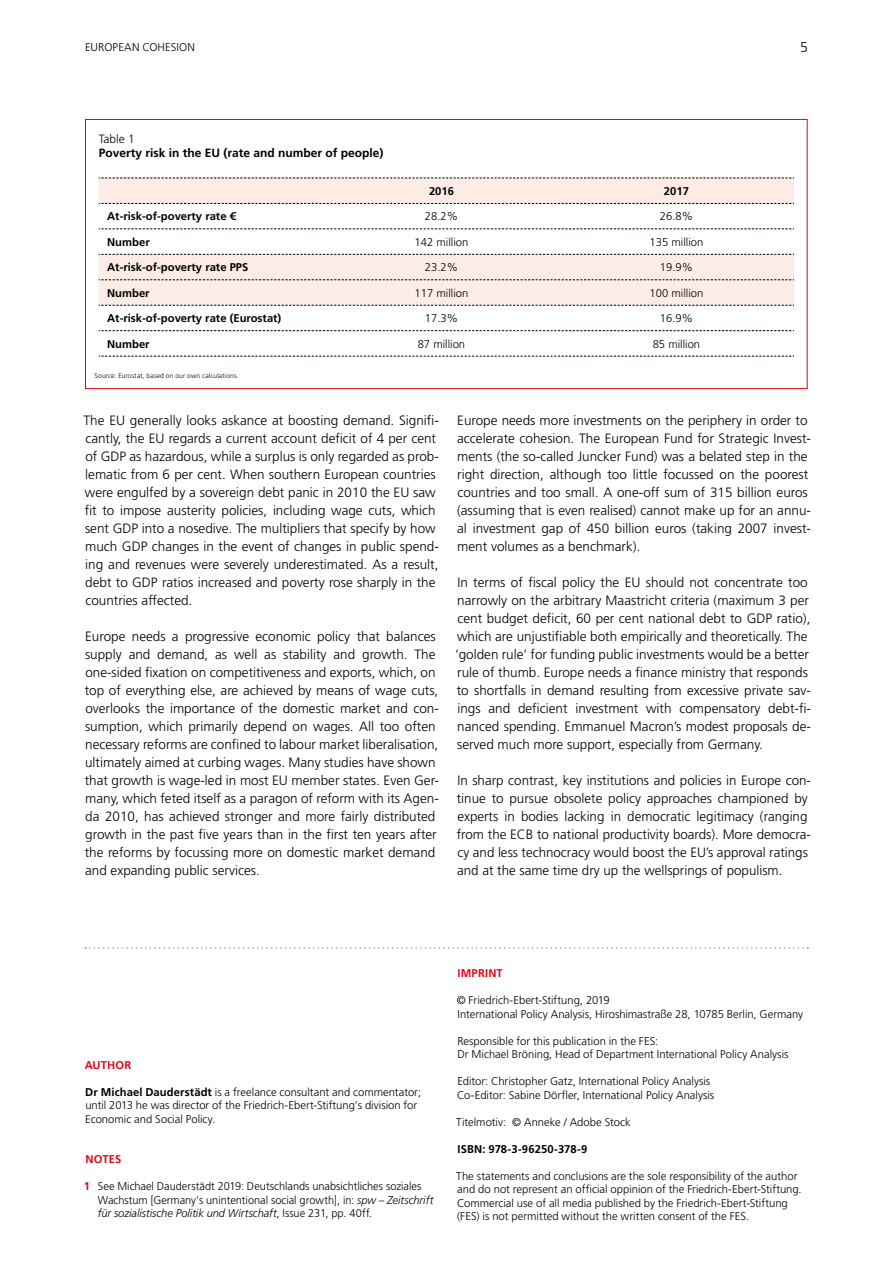
<style>
.page{position:relative;width:893px;height:1263px;background:#fff}
.page>*{position:absolute;margin:0;border:0;box-sizing:border-box;transform-origin:0 0}
.t1{font:300 14.1px "Frutiger LT Std";color:#000}
.t2{font:300 13.5px/18px "Frutiger LT Std";color:#000}
.t3{font:700 12px "Frutiger LT Std";color:#000}
.t4{font:300 12px "Frutiger LT Std";color:#000}
.t5{font:300 11.25px/13.5px "Frutiger LT Std";color:#000}
.t6{font:700 11.25px "Frutiger LT Std";color:#000}
.t7{font:700 11.25px "Frutiger LT Std";letter-spacing:.015em;color:#e3051b}
.t8{font:300 6.75px "Frutiger LT Std";letter-spacing:.015em;color:#000}
.s1{font-weight:700}
.s2{font-weight:700;color:#e30613}
.s3{font-style:italic}
</style>
<div class="page">
<div style="left:99px;top:179px;width:695px;height:24px;background:#fdece5"></div>
<svg style="left:99px;top:229px;width:695px;height:127px"></svg>
<svg style="left:99px;top:178px;width:695px;height:1px"></svg>
<svg style="left:99px;top:203px;width:695px;height:1px"></svg>
<svg style="left:99px;top:228px;width:695px;height:1px"></svg>
<svg style="left:99px;top:305px;width:695px;height:1px"></svg>
<svg style="left:99px;top:330px;width:695px;height:1px"></svg>
<svg style="left:99px;top:356px;width:695px;height:1px"></svg>
<svg style="left:99px;top:254px;width:695px;height:1px"></svg>
<svg style="left:99px;top:279px;width:695px;height:1px"></svg>
<div style="left:85px;top:119px;width:723px;height:270px;border:1px solid #e30613"></div>
<svg style="left:85px;top:947px;width:723px;height:2px"></svg>
<p class="t5" style="left:85px;top:41px;width:111px">EUROPEAN COHESION</p>
<p class="t1" style="left:800px;top:40px;width:9px">5</p>
<p class="t4" style="left:99px;top:132px;width:38px">Table 1</p>
<p class="t3" style="left:99px;top:146px;width:286px">Poverty risk in the EU (rate and number of people)</p>
<p class="t6" style="left:429px;top:184px;width:27px">2016</p>
<p class="t6" style="left:664px;top:184px;width:27px">2017</p>
<p class="t6" style="left:107px;top:210px;width:130px">At-risk-of-poverty rate €</p>
<p class="t5" style="left:425px;top:210px;width:35px">28.2%</p>
<p class="t5" style="left:660px;top:210px;width:35px">26.8%</p>
<p class="t6" style="left:107px;top:235px;width:44px">Number</p>
<p class="t5" style="left:415px;top:235px;width:55px">142 million</p>
<p class="t5" style="left:650px;top:235px;width:55px">135 million</p>
<p class="t6" style="left:107px;top:261px;width:143px">At-risk-of-poverty rate PPS</p>
<p class="t5" style="left:425px;top:261px;width:35px">23.2%</p>
<p class="t5" style="left:660px;top:261px;width:35px">19.9%</p>
<p class="t6" style="left:107px;top:286px;width:44px">Number</p>
<p class="t5" style="left:415px;top:286px;width:55px">117 million</p>
<p class="t5" style="left:650px;top:286px;width:55px">100 million</p>
<p class="t6" style="left:107px;top:312px;width:176px">At-risk-of-poverty rate (Eurostat)</p>
<p class="t5" style="left:425px;top:312px;width:35px">17.3%</p>
<p class="t5" style="left:660px;top:312px;width:35px">16.9%</p>
<p class="t6" style="left:107px;top:337px;width:44px">Number</p>
<p class="t5" style="left:418px;top:337px;width:49px">87 million</p>
<p class="t5" style="left:653px;top:337px;width:49px">85 million</p>
<p class="t8" style="left:95px;top:372px;width:146px">Source: Eurostat, based on our own calculations.</p>
<p class="t2" style="left:83px;top:412px;width:357px">The EU generally looks askance at boosting demand. Signifi&shy;cantly, the EU regards a current account deficit of 4 per cent of GDP as hazardous, while a surplus is only regarded as prob&shy;lematic from 6 per cent. When southern European countries were engulfed by a sovereign debt panic in 2010 the EU saw fit to impose austerity policies, including wage cuts, which sent GDP into a nosedive. The multipliers that specify by how much GDP changes in the event of changes in public spend&shy;ing and revenues were severely underestimated. As a result, debt to GDP ratios increased and poverty rose sharply in the countries affected.</p>
<p class="t2" style="left:85px;top:628px;width:356px">Europe needs a progressive economic policy that balances supply and demand, as well as stability and growth. The one-sided fixation on competitiveness and exports, which, on top of everything else, are achieved by means of wage cuts, overlooks the importance of the domestic market and con&shy;sumption, which primarily depend on wages. All too often necessary reforms are confined to labour market liberalisation, ultimately aimed at curbing wages. Many studies have shown that growth is wage-led in most EU member states. Even Ger&shy;many, which feted itself as a paragon of reform with its Agen&shy;da 2010, has achieved stronger and more fairly distributed growth in the past five years than in the first ten years after the reforms by focussing more on domestic market demand and expanding public services.</p>
<p class="t2" style="left:457px;top:411px;width:355px">Europe needs more investments on the periphery in order to accelerate cohesion. The European Fund for Strategic Invest&shy;ments (the so-called Juncker Fund) was a belated step in the right direction, although too little focussed on the poorest countries and too small. A one-off sum of 315 billion euros (assuming that is even realised) cannot make up for an annu&shy;al investment gap of 450 billion euros (taking 2007 invest&shy;ment volumes as a benchmark).</p>
<p class="t2" style="left:455px;top:573px;width:357px">In terms of fiscal policy the EU should not concentrate too narrowly on the arbitrary Maastricht criteria (maximum 3 per cent budget deficit, 60 per cent national debt to GDP ratio), which are unjustifiable both empirically and theoretically. The ‘golden rule’ for funding public investments would be a better rule of thumb. Europe needs a finance ministry that responds to shortfalls in demand resulting from excessive private sav&shy;ings and deficient investment with compensatory debt-fi&shy;nanced spending. Emmanuel Macron’s modest proposals de&shy;served much more support, especially from Germany.</p>
<p class="t2" style="left:457px;top:772px;width:356px">In sharp contrast, key institutions and policies in Europe con&shy;tinue to pursue obsolete policy approaches championed by experts in bodies lacking in democratic legitimacy (ranging from the ECB to national productivity boards). More democra&shy;cy and less technocracy would boost the EU’s approval ratings and at the same time dry up the wellsprings of populism.</p>
<p class="t7" style="left:85px;top:1058px;width:48px">AUTHOR</p>
<p class="t5" style="left:85px;top:1085px;width:337px"><span class="s1">Dr Michael Dauderstädt</span> is a freelance consultant and commentator; until 2013 he was director of the Friedrich-Ebert-Stiftung’s division for<br>Economic and Social Policy.</p>
<p class="t7" style="left:85px;top:1153px;width:37px">NOTES</p>
<p class="t5" style="left:98px;top:1180px;width:337px;text-indent:-14px"><span class="s2">1</span> See Michael Dauderstädt 2019: Deutschlands unabsichtliches soziales<br>Wachstum [Germany’s unintentional social growth], in: <span class="s3">spw – Zeitschrift für sozialistische Politik und Wirtschaft</span>, Issue 231, pp. 40ff.</p>
<p class="t7" style="left:457px;top:967px;width:47px">IMPRINT</p>
<p class="t5" style="left:457px;top:994px;width:348px">© Friedrich-Ebert-Stiftung, 2019<br>International Policy Analysis, Hiroshimastraße 28, 10785 Berlin, Germany</p>
<p class="t5" style="left:457px;top:1034px;width:333px">Responsible for this publication in the FES:<br>Dr Michael Bröning, Head of Department International Policy Analysis</p>
<p class="t5" style="left:457px;top:1075px;width:259px">Editor: Christopher Gatz, International Policy Analysis<br>Co-Editor: Sabine Dörfler, International Policy Analysis</p>
<p class="t5" style="left:456px;top:1115px;width:176px">Titelmotiv: © Anneke / Adobe Stock</p>
<p class="t6" style="left:457px;top:1142px;width:131px">ISBN: 978-3-96250-378-9</p>
<p class="t5" style="left:456px;top:1169px;width:347px">The statements and conclusions are the sole responsibility of the author and do not represent an official oppinion of the Friedrich-Ebert-Stiftung.<br>Commercial use of all media published by the Friedrich-Ebert-Stiftung (FES) is not permitted without the written consent of the FES.</p>
</div>
